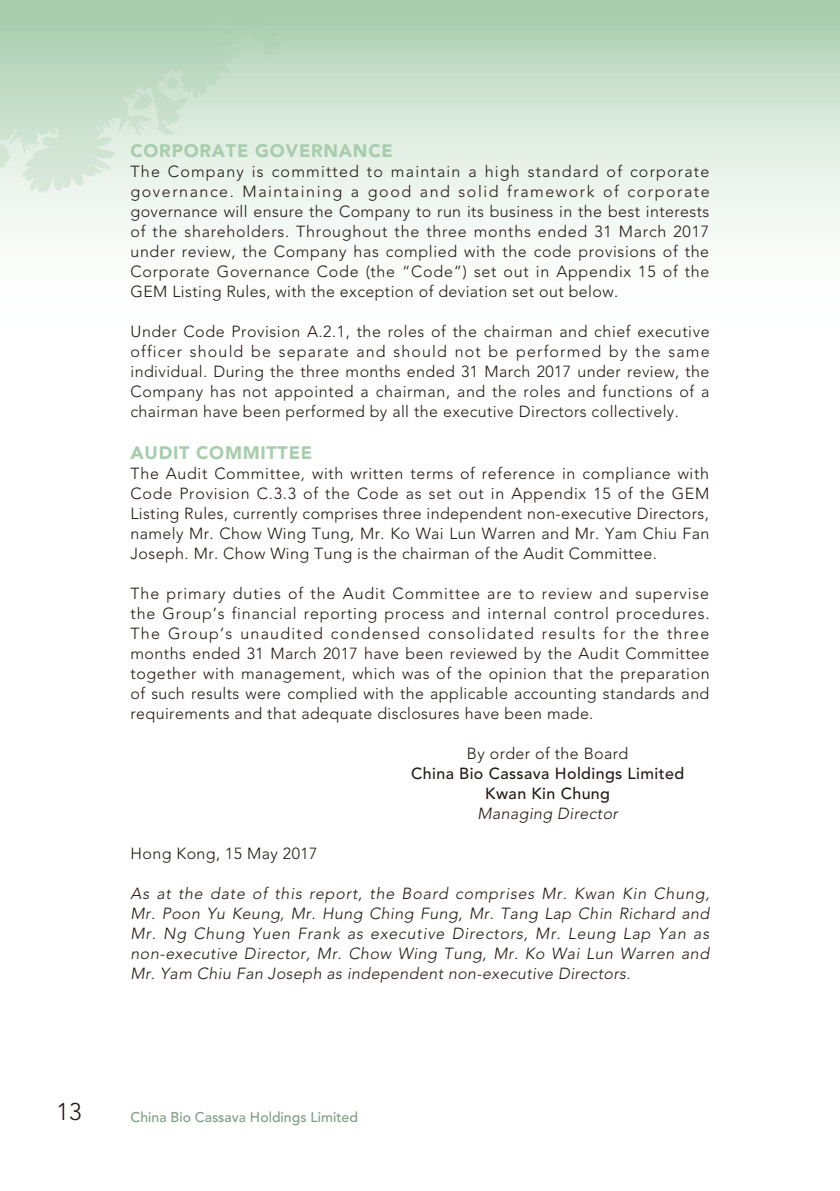
<style>
.page{position:relative;width:840px;height:1191px;background:#fff}
.page>*{position:absolute;margin:0;border:0;box-sizing:border-box;transform-origin:0 0}
.t1{font:300 24px "Avenir LT Std";color:#231916}
.t2{font:900 18px "Avenir LT Std";letter-spacing:.04em;color:#a7cdad}
.t3{font:300 16px/20px "Avenir LT Std";letter-spacing:.035em;color:#231916}
.t4{font:italic 300 16px/20px "Avenir LT Std";letter-spacing:.035em;color:#231916}
.t5{font:300 16px "Avenir LT Std";letter-spacing:.075em;color:#231916}
.t6{font:500 16px/20px "Avenir LT Std";letter-spacing:.025em;color:#231916;text-align:center}
.t7{font:300 16px "Avenir LT Std";letter-spacing:.095em;color:#231916}
.t8{font:300 16px "Avenir LT Std";letter-spacing:.055em;color:#231916}
.t9{font:300 16px "Avenir LT Std";letter-spacing:.07em;color:#231916}
.t10{font:500 14px "Avenir LT Std";color:#7e9d85}
</style>
<div class="page">
<svg style="left:0;top:0;width:839px;height:230px"></svg>
<svg style="left:0;top:0;width:285px;height:195px;background:#c8dfcb"></svg>
<h1 class="t1" style="left:57px;top:1097px;width:26px">13</h1>
<p class="t2" style="left:130px;top:140px;width:263px">CORPORATE GOVERNANCE</p>
<p class="t3" style="left:130px;top:161px;width:31px">The</p>
<p class="t5" style="left:168px;top:162px;width:77px">Company</p>
<p class="t3" style="left:252px;top:161px;width:13px">is</p>
<p class="t5" style="left:271px;top:162px;width:89px">committed</p>
<p class="t3" style="left:367px;top:161px;width:18px">to</p>
<p class="t5" style="left:391px;top:162px;width:71px">maintain</p>
<p class="t3" style="left:468px;top:161px;width:10px">a</p>
<p class="t3" style="left:484px;top:161px;width:37px">high</p>
<p class="t5" style="left:527px;top:162px;width:72px">standard</p>
<p class="t3" style="left:606px;top:161px;width:17px">of</p>
<p class="t5" style="left:629px;top:162px;width:81px">corporate</p>
<p class="t7" style="left:507px;top:182px;width:89px">framework</p>
<p class="t3" style="left:602px;top:181px;width:17px">of</p>
<p class="t3" style="left:368px;top:181px;width:45px">good</p>
<p class="t3" style="left:419px;top:181px;width:32px">and</p>
<p class="t3" style="left:458px;top:181px;width:41px">solid</p>
<p class="t7" style="left:242px;top:182px;width:101px">Maintaining</p>
<p class="t7" style="left:627px;top:182px;width:84px">corporate</p>
<p class="t3" style="left:130px;top:181px;width:580px">governance.<br>governance will ensure the Company to run its business in the best interests of the shareholders. Throughout the three months ended 31 March 2017 under review, the Company has complied with the code provisions of the Corporate Governance Code (the “Code”) set out in Appendix 15 of the GEM Listing Rules, with the exception of deviation set out below.</p>
<p class="t3" style="left:130px;top:321px;width:580px;text-align:right">Under Code Provision A.2.1, the roles of the chairman and chief executive same</p>
<p class="t3" style="left:351px;top:181px;width:10px">a</p>
<p class="t3" style="left:130px;top:341px;width:580px">officer<br>individual. During the three months ended 31 March 2017 under review, the Company has not appointed a chairman, and the roles and functions of a chairman have been performed by all the executive Directors collectively.</p>
<p class="t2" style="left:130px;top:442px;width:183px">AUDIT COMMITTEE</p>
<p class="t3" style="left:130px;top:463px;width:580px;text-align:justify">The Audit Committee, with written terms of reference in compliance with Code Provision C.3.3 of the Code as set out in Appendix 15 of the GEM Listing Rules, currently comprises three independent non-executive Directors, namely Mr. Chow Wing Tung, Mr. Ko Wai Lun Warren and Mr. Yam Chiu Fan Joseph. Mr. Chow Wing Tung is the chairman of the Audit Committee.</p>
<p class="t8" style="left:635px;top:584px;width:75px">supervise</p>
<p class="t9" style="left:516px;top:342px;width:86px">performed</p>
<p class="t3" style="left:190px;top:341px;width:55px">should</p>
<p class="t3" style="left:251px;top:341px;width:21px">be</p>
<p class="t3" style="left:356px;top:341px;width:31px">and</p>
<p class="t3" style="left:393px;top:341px;width:55px">should</p>
<p class="t3" style="left:488px;top:341px;width:21px">be</p>
<p class="t3" style="left:608px;top:341px;width:20px">by</p>
<p class="t3" style="left:635px;top:341px;width:27px">the</p>
<p class="t9" style="left:279px;top:342px;width:71px">separate</p>
<p class="t3" style="left:454px;top:341px;width:27px">not</p>
<p class="t3" style="left:288px;top:583px;width:17px">of</p>
<p class="t3" style="left:130px;top:583px;width:30px">The</p>
<p class="t3" style="left:130px;top:603px;width:580px">the Group s’ financial reporting process and internal control procedures.</p>
<p class="t3" style="left:666px;top:623px;width:44px">three</p>
<p class="t3" style="left:233px;top:583px;width:49px">duties</p>
<p class="t3" style="left:310px;top:583px;width:26px">the</p>
<p class="t3" style="left:342px;top:583px;width:44px">Audit</p>
<p class="t3" style="left:599px;top:583px;width:30px">and</p>
<p class="t8" style="left:392px;top:584px;width:89px">Committee</p>
<p class="t8" style="left:166px;top:584px;width:60px">primary</p>
<p class="t3" style="left:541px;top:583px;width:52px">review</p>
<p class="t3" style="left:518px;top:583px;width:17px">to</p>
<p class="t3" style="left:487px;top:583px;width:26px">are</p>
<p class="t3" style="left:603px;top:623px;width:24px">for</p>
<p class="t3" style="left:130px;top:623px;width:580px">The<br>months ended 31 March 2017 have been reviewed by the Audit Committee together with management, which was of the opinion that the preparation of such results were complied with the applicable accounting standards and requirements and that adequate disclosures have been made.</p>
<p class="t3" style="left:466px;top:743px;width:163px">By order of the Board</p>
<p class="t6" style="left:411px;top:764px;width:274px">China Bio Cassava Holdings Limited<br>Kwan Kin Chung</p>
<p class="t4" style="left:477px;top:803px;width:142px">Managing Director</p>
<p class="t3" style="left:130px;top:843px;width:188px">Hong Kong, 15 May 2017</p>
<p class="t4" style="left:621px;top:883px;width:89px">Kin Chung,</p>
<p class="t5" style="left:240px;top:624px;width:84px">unaudited</p>
<p class="t5" style="left:331px;top:624px;width:91px">condensed</p>
<p class="t5" style="left:428px;top:624px;width:107px">consolidated</p>
<p class="t5" style="left:541px;top:624px;width:55px">results</p>
<p class="t3" style="left:633px;top:623px;width:27px">the</p>
<p class="t3" style="left:168px;top:623px;width:66px">Group s’</p>
<p class="t4" style="left:252px;top:883px;width:17px">of</p>
<p class="t4" style="left:156px;top:883px;width:90px">at the date</p>
<p class="t4" style="left:274px;top:883px;width:29px">this</p>
<p class="t4" style="left:309px;top:883px;width:87px">report, the</p>
<p class="t4" style="left:401px;top:883px;width:48px">Board</p>
<p class="t4" style="left:130px;top:883px;width:20px">As</p>
<p class="t4" style="left:130px;top:903px;width:580px">Mr. Poon Yu Keung, Mr. Hung Ching Fung, Mr. Tang Lap Chin Richard and</p>
<p class="t4" style="left:622px;top:923px;width:88px">Lap Yan as</p>
<p class="t4" style="left:541px;top:883px;width:75px">Mr. Kwan</p>
<p class="t4" style="left:455px;top:883px;width:80px">comprises</p>
<p class="t4" style="left:130px;top:923px;width:580px">Mr. Ng Chung<br>non-executive Director, Mr. Chow Wing Tung, Mr. Ko Wai Lun Warren and<br>Mr. Yam Chiu Fan Joseph as independent non-executive Directors.</p>
<p class="t4" style="left:297px;top:923px;width:67px">Frank as</p>
<p class="t4" style="left:251px;top:923px;width:40px">Yuen</p>
<p class="t4" style="left:451px;top:923px;width:78px">Directors,</p>
<p class="t4" style="left:535px;top:923px;width:82px">Mr. Leung</p>
<p class="t4" style="left:370px;top:923px;width:76px">executive</p>
<p class="t10" style="left:130px;top:1108px;width:229px">China Bio Cassava Holdings Limited</p>
</div>
